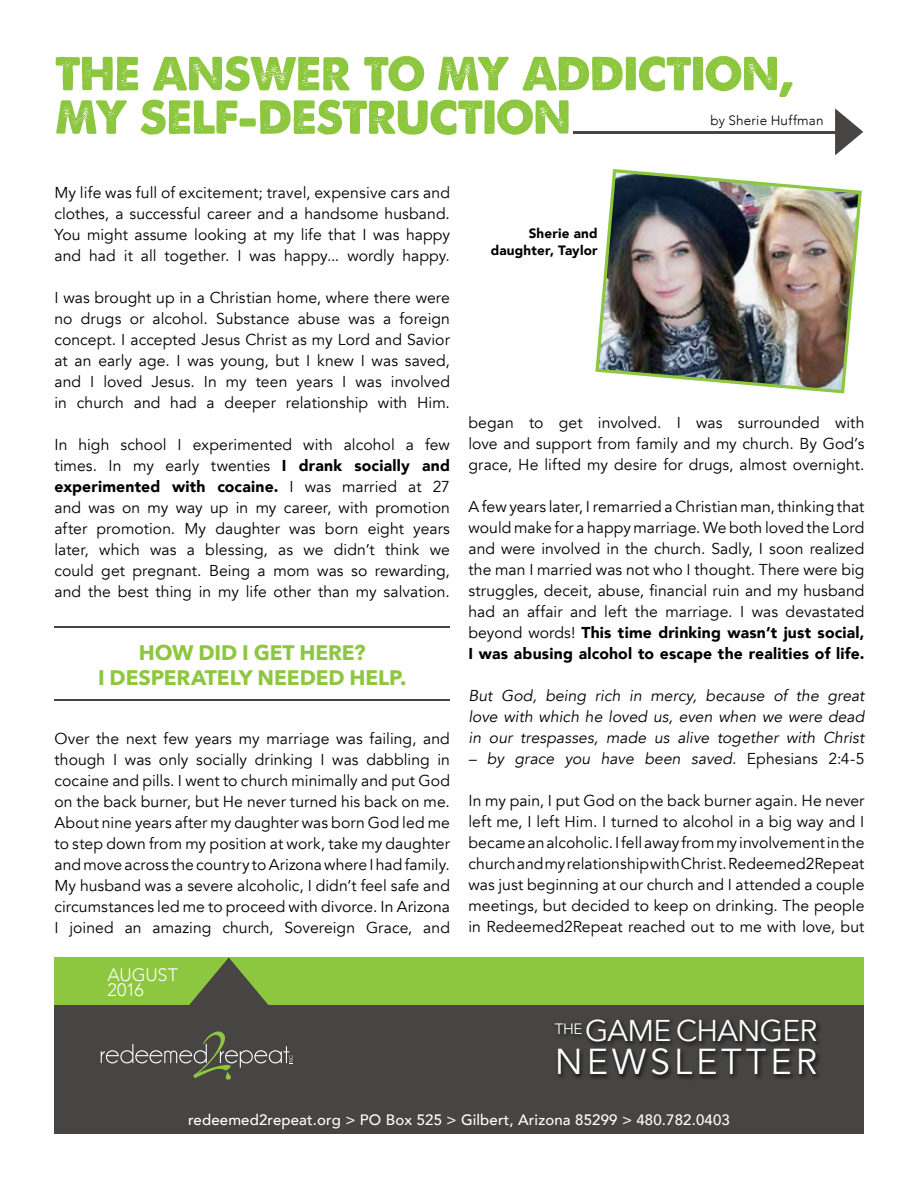
<style>
.page{position:relative;width:918px;height:1188px;background:#fff}
.page>*{position:absolute;margin:0;border:0;box-sizing:border-box;transform-origin:0 0}
.t1{font:36px "Avenir";letter-spacing:.11em;color:#fff}
.t2{font:30px "Avenir";letter-spacing:-.025em;color:#fff}
.t3{font:700 21px/25.2px "Avenir Next";letter-spacing:-.005em;color:#8dc63f;text-align:center}
.t4{font:300 18px/15px "Avenir";letter-spacing:-.015em;color:#fff}
.t5{font:15.75px/21px "Avenir";letter-spacing:.005em;color:#000;text-align:justify}
.t6{font:italic 15.75px/21px "Avenir";letter-spacing:.005em;color:#000;text-align:justify}
.t7{font:500 15px "Avenir";letter-spacing:.01em;color:#fff}
.t8{font:900 13.5px/16.2px "Avenir";letter-spacing:.015em;color:#000;text-align:right}
.t9{font:300 13.5px "Avenir";letter-spacing:.015em;color:#000}
.s1{font-weight:900}
.s2{font-style:normal}
</style>
<div class="page">
<div style="left:54px;top:1004px;width:810px;height:130px;background:#464544"></div>
<div style="left:54px;top:957px;width:810px;height:48px;background:#8dc63f"></div>
<svg style="left:189px;top:957px;width:80px;height:48px"></svg>
<div style="left:553px;top:1017px;width:269px;height:64px;background:#000;opacity:.75"></div>
<svg style="left:101px;top:1031px;width:192px;height:49px"></svg>
<svg style="left:835px;top:108px;width:28px;height:47px"></svg>
<hr style="left:573px;top:131px;width:266px;height:2px;background:#464544">
<svg style="left:56px;top:56px;width:737px;height:79px"></svg>
<img style="left:595px;top:169px;width:267px;height:225px">
<hr style="left:54px;top:700px;width:396px;height:1px;background:#464544">
<hr style="left:54px;top:626px;width:396px;height:1px;background:#464544">
<p class="t9" style="left:710px;top:112px;width:115px">by Sherie Huffman</p>
<p class="t5" style="left:54px;top:183px;width:397px">My life was full of excitement; travel, expensive cars and clothes, a successful career and a handsome husband.<br>You might assume looking at my life that I was happy and had it all together. I was happy... wordly happy.</p>
<p class="t5" style="left:54px;top:288px;width:397px">I was brought up in a Christian home, where there were no drugs or alcohol. Substance abuse was a foreign concept. I accepted Jesus Christ as my Lord and Savior at an early age. I was young, but I knew I was saved, and I loved Jesus. In my teen years I was involved in church and had a deeper relationship with Him.</p>
<p class="t5" style="left:54px;top:435px;width:397px">In high school I experimented with alcohol a few times. In my early twenties <span class="s1">I drank socially and experimented with cocaine.</span> I was married at 27 and was on my way up in my career, with promotion after promotion. My daughter was born eight years later, which was a blessing, as we didn’t think we could get pregnant. Being a mom was so rewarding, and the best thing in my life other than my salvation.</p>
<h3 class="t3" style="left:98px;top:640px;width:310px">HOW DID I GET HERE?<br>I DESPERATELY NEEDED HELP.</h3>
<p class="t5" style="left:54px;top:728px;width:397px">Over the next few years my marriage was failing, and though I was only socially drinking I was dabbling in cocaine and pills. I went to church minimally and put God on the back burner, but He never turned his back on me.<br>About nine years after my daughter was born God led me to step down from my position at work, take my daughter and move across the country to Arizona where I had family.<br>My husband was a severe alcoholic, I didn’t feel safe and circumstances led me to proceed with divorce. In Arizona I joined an amazing church, Sovereign Grace, and</p>
<p class="t4" style="left:108px;top:967px;width:72px">AUGUST<br>2016</p>
<p class="t8" style="left:491px;top:225px;width:109px">Sherie and daughter, Taylor</p>
<p class="t5" style="left:468px;top:413px;width:398px">began to get involved. I was surrounded with love and support from family and my church. By God’s grace, He lifted my desire for drugs, almost overnight.</p>
<p class="t5" style="left:468px;top:497px;width:398px">A few years later, I remarried a Christian man, thinking that would make for a happy marriage. We both loved the Lord and were involved in the church. Sadly, I soon realized the man I married was not who I thought. There were big struggles, deceit, abuse, financial ruin and my husband had an affair and left the marriage. I was devastated beyond words! <span class="s1">This time drinking wasn’t just social, I was abusing alcohol to escape the realities of life.</span></p>
<p class="t6" style="left:468px;top:686px;width:398px">But God, being rich in mercy, because of the great love with which he loved us, even when we were dead in our trespasses, made us alive together with Christ</p>
<p class="t6" style="left:468px;top:749px;width:398px">– by grace you have been saved. <span class="s2">Ephesians 2:4-5</span></p>
<p class="t5" style="left:468px;top:791px;width:398px">In my pain, I put God on the back burner again. He never left me, I left Him. I turned to alcohol in a big way and I became an alcoholic. I fell away from my involvement in the church and my relationship with Christ. Redeemed2Repeat was just beginning at our church and I attended a couple meetings, but decided to keep on drinking. The people in Redeemed2Repeat reached out to me with love, but</p>
<h2 class="t2" style="left:555px;top:1013px;width:264px"><sup>THE</sup> GAME CHANGER</h2>
<h1 class="t1" style="left:555px;top:1041px;width:264px">NEWSLETTER</h1>
<p class="t7" style="left:188px;top:1107px;width:543px">redeemed2repeat.org &gt; PO Box 525 &gt; Gilbert, Arizona 85299 &gt; 480.782.0403</p>
</div>
